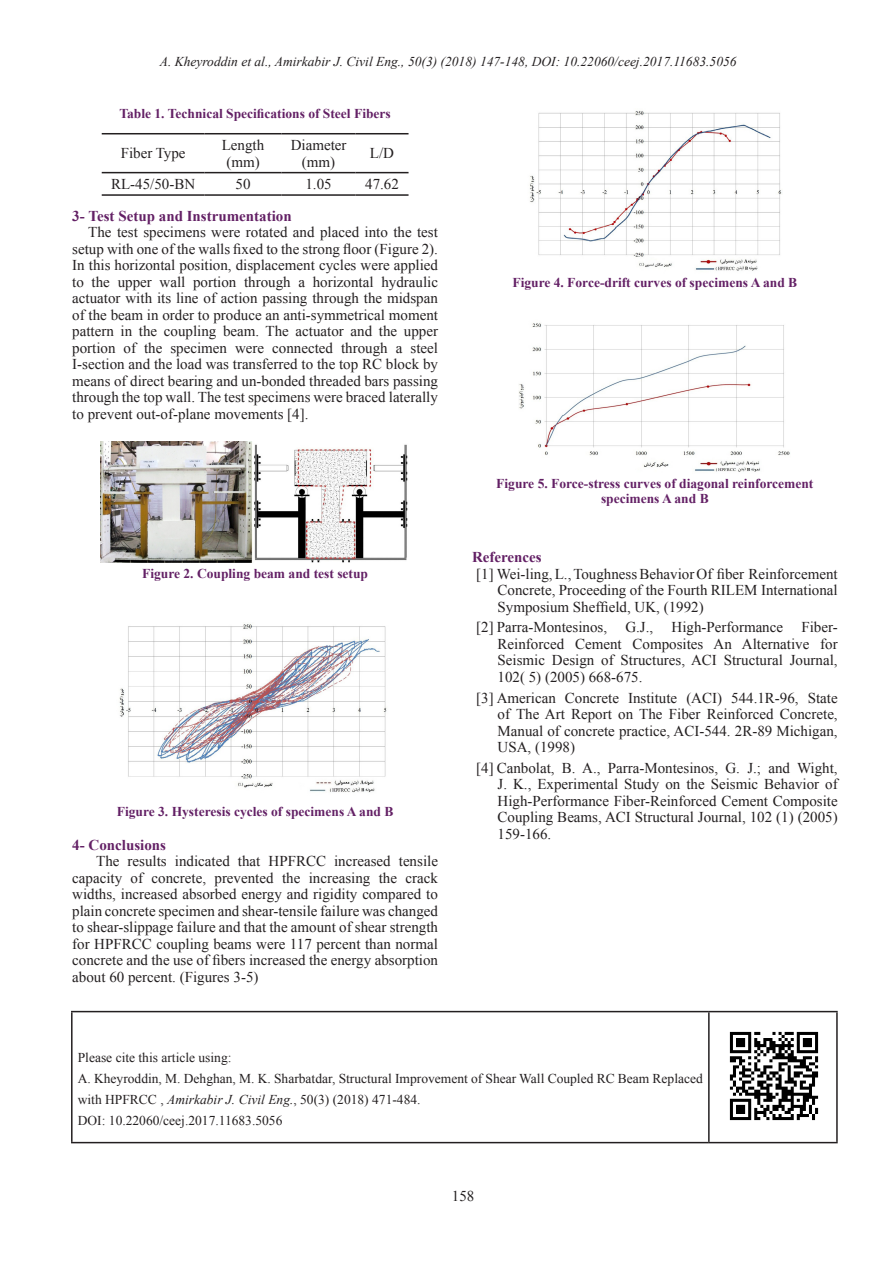
<style>
.page{position:relative;width:893px;height:1263px;background:#fff}
.page>*{position:absolute;margin:0;border:0;box-sizing:border-box;transform-origin:0 0}
.Normal_Text{font:15px/16.5px "Times New Roman";color:#231f20;text-align:justify}
.Table_Text{font:15px "Times New Roman";color:#231f20}
.Heading_00__Without{font:700 15px "Times New Roman";color:#632065}
.Captions__Figures__d{font:700 13.5px/15px "Times New Roman";color:#632065;text-align:center}
.t1{font:13.5px/21px "Times New Roman";color:#231f20}
.t2{font:italic 13.5px "Times New Roman";color:#231f20}
.s1{font-style:italic}
</style>
<div class="page">
<hr style="left:71px;top:1011px;width:638px;height:1px;background:#231f20">
<hr style="left:71px;top:1012px;width:2px;height:130px;background:#231f20">
<hr style="left:709px;top:1011px;width:129px;height:1px;background:#231f20">
<hr style="left:708px;top:1012px;width:2px;height:130px;background:#231f20">
<hr style="left:836px;top:1012px;width:2px;height:130px;background:#231f20">
<hr style="left:71px;top:1142px;width:638px;height:1px;background:#231f20">
<hr style="left:709px;top:1142px;width:129px;height:1px;background:#231f20">
<hr style="left:102px;top:133px;width:103px;height:1px;background:#231f20">
<hr style="left:205px;top:133px;width:77px;height:1px;background:#231f20">
<hr style="left:282px;top:133px;width:74px;height:1px;background:#231f20">
<hr style="left:356px;top:133px;width:53px;height:1px;background:#231f20">
<hr style="left:102px;top:172px;width:103px;height:1px;background:#231f20">
<hr style="left:205px;top:172px;width:77px;height:1px;background:#231f20">
<hr style="left:282px;top:172px;width:74px;height:1px;background:#231f20">
<hr style="left:356px;top:172px;width:53px;height:1px;background:#231f20">
<hr style="left:102px;top:194px;width:103px;height:2px;background:#231f20">
<hr style="left:205px;top:194px;width:77px;height:2px;background:#231f20">
<hr style="left:282px;top:194px;width:74px;height:2px;background:#231f20">
<hr style="left:356px;top:194px;width:53px;height:2px;background:#231f20">
<img style="left:100px;top:441px;width:308px;height:122px">
<img style="left:119px;top:624px;width:268px;height:169px">
<img style="left:530px;top:111px;width:252px;height:160px">
<img style="left:519px;top:323px;width:271px;height:149px">
<img style="left:729px;top:1031px;width:90px;height:90px">
<p class="t2" style="left:160px;top:52px;width:578px">A. Kheyroddin et al., Amirkabir J. Civil Eng., 50(3) (2018) 147-148, DOI: 10.22060/ceej.2017.11683.5056</p>
<p class="Captions__Figures__d" style="left:119px;top:105px;width:273px">Table 1. Technical Specifications of Steel Fibers</p>
<p class="Table_Text" style="left:121px;top:143px;width:66px">Fiber Type</p>
<p class="Table_Text" style="left:222px;top:135px;width:44px">Length</p>
<p class="Table_Text" style="left:226px;top:152px;width:35px">(mm)</p>
<p class="Table_Text" style="left:291px;top:135px;width:57px">Diameter</p>
<p class="Table_Text" style="left:302px;top:152px;width:35px">(mm)</p>
<p class="Table_Text" style="left:370px;top:143px;width:26px">L/D</p>
<p class="Table_Text" style="left:111px;top:174px;width:86px">RL-45/50-BN</p>
<p class="Table_Text" style="left:236px;top:174px;width:16px">50</p>
<p class="Table_Text" style="left:305px;top:174px;width:28px">1.05</p>
<p class="Table_Text" style="left:365px;top:174px;width:35px">47.62</p>
<p class="Heading_00__Without" style="left:72px;top:205px;width:221px">3- Test Setup and Instrumentation</p>
<p class="Normal_Text" style="left:72px;top:224px;width:367px;text-indent:16px">The test specimens were rotated and placed into the test setup with one of the walls fixed to the strong floor (Figure 2).<br>In this horizontal position, displacement cycles were applied to the upper wall portion through a horizontal hydraulic actuator with its line of action passing through the midspan of the beam in order to produce an anti-symmetrical moment pattern in the coupling beam. The actuator and the upper portion of the specimen were connected through a steel I-section and the load was transferred to the top RC block by means of direct bearing and un-bonded threaded bars passing through the top wall. The test specimens were braced laterally to prevent out-of-plane movements [4].</p>
<p class="Captions__Figures__d" style="left:142px;top:565px;width:227px">Figure 2. Coupling beam and test setup</p>
<p class="Captions__Figures__d" style="left:117px;top:804px;width:278px">Figure 3. Hysteresis cycles of specimens A and B</p>
<p class="Heading_00__Without" style="left:72px;top:834px;width:95px">4- Conclusions</p>
<p class="Normal_Text" style="left:72px;top:853px;width:367px;text-indent:24px">The results indicated that HPFRCC increased tensile capacity of concrete, prevented the increasing the crack widths, increased absorbed energy and rigidity compared to plain concrete specimen and shear-tensile failure was changed to shear-slippage failure and that the amount of shear strength for HPFRCC coupling beams were 117 percent than normal concrete and the use of fibers increased the energy absorption about 60 percent. (Figures 3-5)</p>
<p class="Captions__Figures__d" style="left:512px;top:274px;width:286px">Figure 4. Force-drift curves of specimens A and B</p>
<p class="Captions__Figures__d" style="left:496px;top:475px;width:319px">Figure 5. Force-stress curves of diagonal reinforcement specimens A and B</p>
<p class="Heading_00__Without" style="left:472px;top:547px;width:71px">References</p>
<p class="Normal_Text" style="left:497px;top:565px;width:342px;text-indent:-21px">[1] Wei-ling, L., Toughness Behavior Of fiber Reinforcement Concrete, Proceeding of the Fourth RILEM International Symposium Sheffield, UK, (1992)</p>
<p class="Normal_Text" style="left:497px;top:619px;width:342px;text-indent:-21px">[2] Parra-Montesinos, G.J., High-Performance Fiber-Reinforced Cement Composites An Alternative for Seismic Design of Structures, ACI Structural Journal, 102( 5) (2005) 668-675.</p>
<p class="Normal_Text" style="left:497px;top:689px;width:342px;text-indent:-21px">[3] American Concrete Institute (ACI) 544.1R-96, State of The Art Report on The Fiber Reinforced Concrete, Manual of concrete practice, ACI-544. 2R-89 Michigan, USA, (1998)</p>
<p class="Normal_Text" style="left:497px;top:759px;width:342px;text-indent:-21px">[4] Canbolat, B. A., Parra-Montesinos, G. J.; and Wight, J. K., Experimental Study on the Seismic Behavior of High-Performance Fiber-Reinforced Cement Composite Coupling Beams, ACI Structural Journal, 102 (1) (2005)<br>159-166.</p>
<p class="t1" style="left:78px;top:1047px;width:155px">Please cite this article using:</p>
<p class="t1" style="left:78px;top:1068px;width:627px">A. Kheyroddin, M. Dehghan, M. K. Sharbatdar, Structural Improvement of Shear Wall Coupled RC Beam Replaced with HPFRCC , <span class="s1">Amirkabir J. Civil Eng.</span>, 50(3) (2018) 471-484.</p>
<p class="t1" style="left:78px;top:1110px;width:206px">DOI: 10.22060/ceej.2017.11683.5056</p>
<p class="Normal_Text" style="left:452px;top:1187px;width:24px">158</p>
</div>
